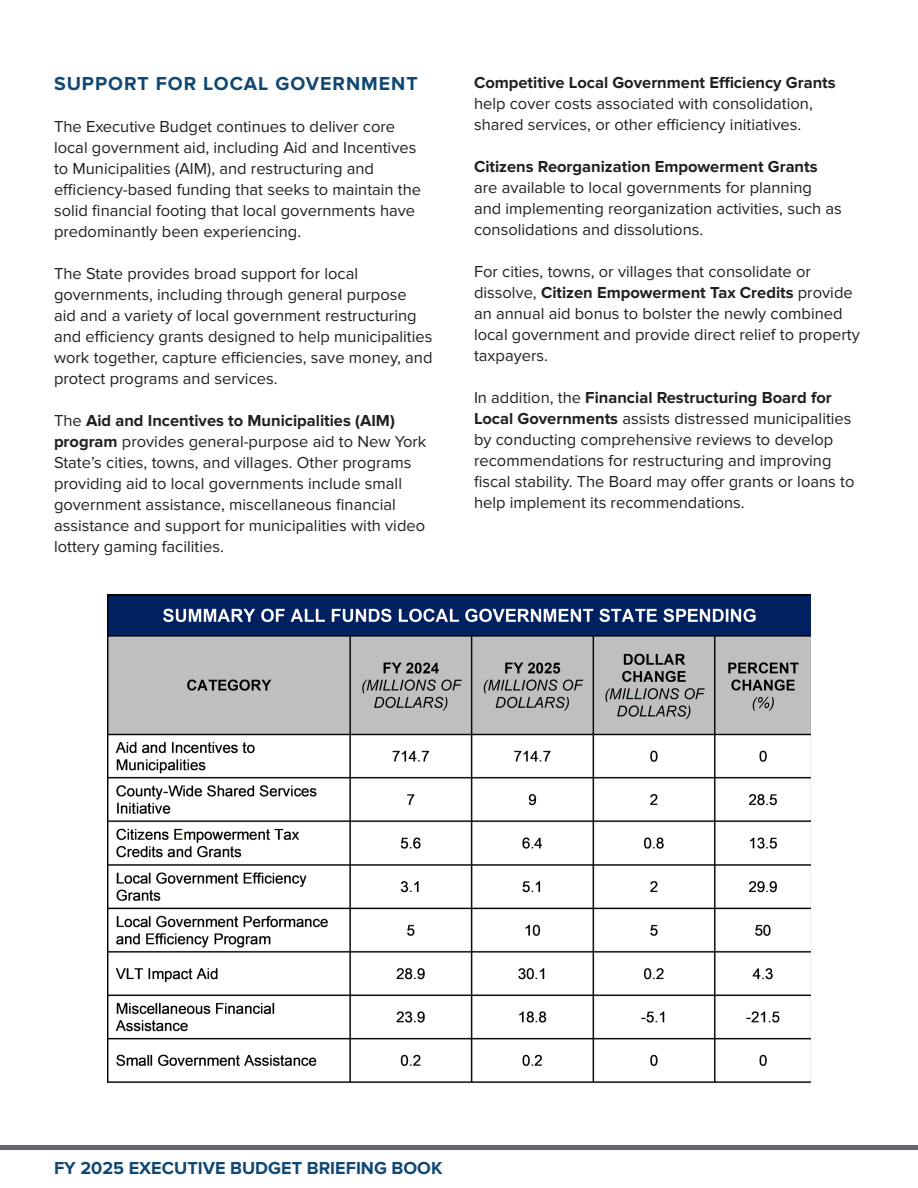
<style>
.page{position:relative;width:918px;height:1188px;background:#fff}
.page>*{position:absolute;margin:0;border:0;box-sizing:border-box;transform-origin:0 0}
.t1{font:700 19.5px "Proxima Nova";letter-spacing:.05em;color:#104873}
.t2{font:700 18px "Proxima Nova";color:#104873}
.t3{font:16.5px/21px "Proxima Nova";color:#231f20}
.t4{font:700 16.5px "Proxima Nova";color:#231f20}
.s1{font-weight:700}
</style>
<div class="page">
<div style="left:0;top:1145px;width:918px;height:5px;background:#63666a"></div>
<img style="left:108px;top:594px;width:702px;height:489px">
<p class="t1" style="left:54px;top:73px;width:365px">SUPPORT FOR LOCAL GOVERNMENT</p>
<p class="t3" style="left:54px;top:117px;width:369px">The Executive Budget continues to deliver core local government aid, including Aid and Incentives to Municipalities (AIM), and restructuring and efficiency-based funding that seeks to maintain the solid financial footing that local governments have predominantly been experiencing.</p>
<p class="t3" style="left:54px;top:264px;width:380px">The State provides broad support for local governments, including through general purpose aid and a variety of local government restructuring and efficiency grants designed to help municipalities work together, capture efficiencies, save money, and protect programs and services.</p>
<p class="t3" style="left:54px;top:411px;width:374px">The <span class="s1">Aid and Incentives to Municipalities (AIM) program</span> provides general-purpose aid to New York State’s cities, towns, and villages. Other programs providing aid to local governments include small government assistance, miscellaneous financial assistance and support for municipalities with video lottery gaming facilities.</p>
<p class="t4" style="left:474px;top:73px;width:363px">Competitive Local Government Efficiency Grants</p>
<p class="t3" style="left:474px;top:93px;width:340px">help cover costs associated with consolidation, shared services, or other efficiency initiatives.</p>
<p class="t4" style="left:474px;top:157px;width:345px">Citizens Reorganization Empowerment Grants</p>
<p class="t3" style="left:474px;top:177px;width:369px">are available to local governments for planning and implementing reorganization activities, such as consolidations and dissolutions.</p>
<p class="t3" style="left:474px;top:261px;width:387px">For cities, towns, or villages that consolidate or dissolve, <span class="s1">Citizen Empowerment Tax Credits</span> provide an annual aid bonus to bolster the newly combined local government and provide direct relief to property taxpayers.</p>
<p class="t3" style="left:474px;top:387px;width:382px">In addition, the <span class="s1">Financial Restructuring Board for Local Governments</span> assists distressed municipalities by conducting comprehensive reviews to develop recommendations for restructuring and improving fiscal stability. The Board may offer grants or loans to help implement its recommendations.</p>
<p class="t2" style="left:54px;top:1157px;width:390px">FY 2025 EXECUTIVE BUDGET BRIEFING BOOK</p>
</div>
